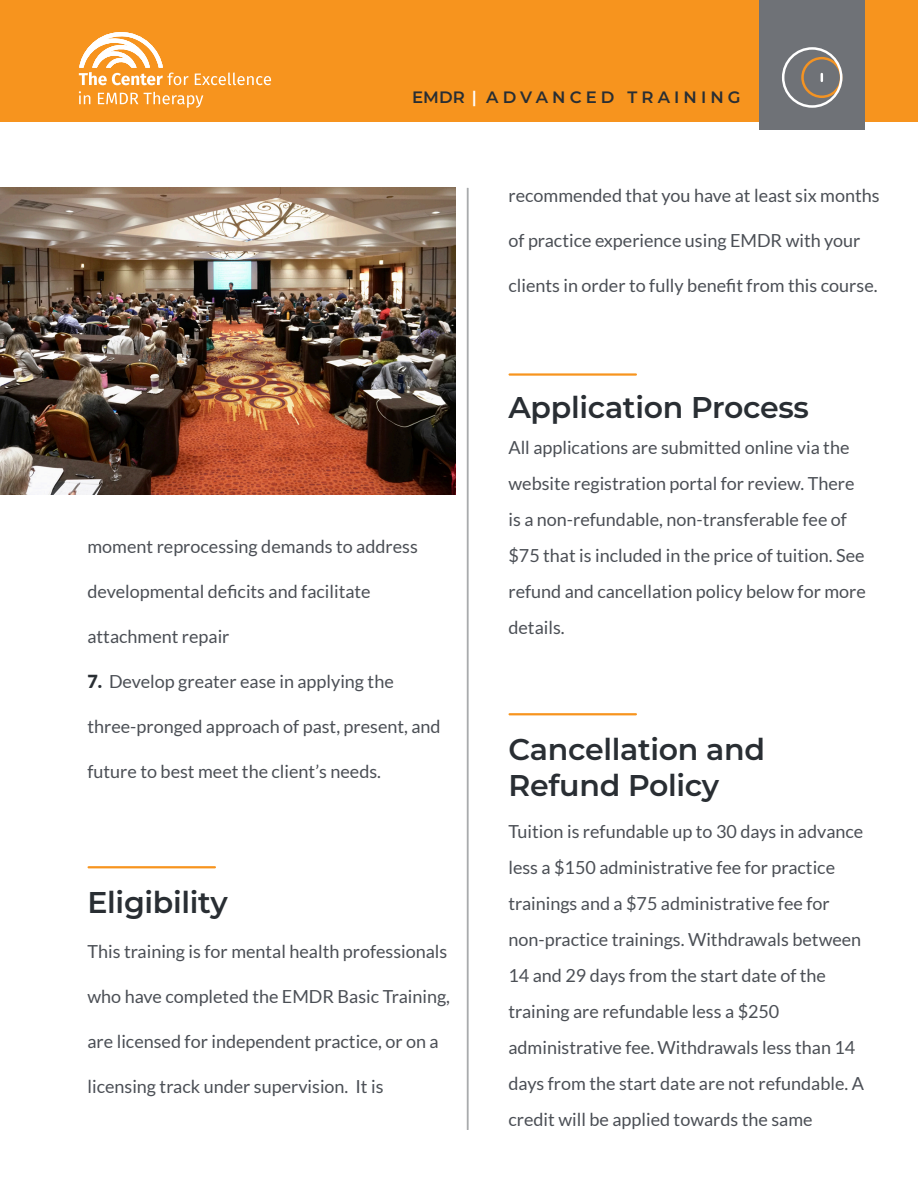
<style>
.page{position:relative;width:918px;height:1188px;background:#fff}
.page>*{position:absolute;margin:0;border:0;box-sizing:border-box;transform-origin:0 0}
.t1{font:600 30px/36px "Montserrat";letter-spacing:-.01em;color:#292e33}
.t2{font:18px/36px "Lato";color:#4b4f55}
.t3{font:600 16.5px "Montserrat";letter-spacing:.25em;color:#292e33}
.s1{color:#fff}
.s2{font-weight:900;color:#292e33}
</style>
<div class="page">
<img style="left:0;top:188px;width:456px;height:307px">
<hr style="left:89px;top:866px;width:126px;height:2px;background:#f7941e">
<hr style="left:510px;top:373px;width:126px;height:3px;background:#f7941e">
<hr style="left:510px;top:713px;width:126px;height:2px;background:#f7941e">
<hr style="left:467px;top:188px;width:1px;height:942px;background:#a9abad">
<div style="left:0;top:0;width:918px;height:122px;background:#f7941e"></div>
<div style="left:759px;top:0;width:106px;height:130px;background:#6f7277"></div>
<svg style="left:79px;top:32px;width:110px;height:53px"></svg>
<svg style="left:195px;top:73px;width:76px;height:12px"></svg>
<svg style="left:79px;top:91px;width:11px;height:13px"></svg>
<svg style="left:98px;top:93px;width:40px;height:11px"></svg>
<svg style="left:144px;top:92px;width:59px;height:16px"></svg>
<div style="left:801px;top:57px;width:41px;height:41px;border:3px solid #f39323;border-radius:50%"></div>
<div style="left:782px;top:47px;width:61px;height:61px;border:3px solid #fff;border-radius:50%"></div>
<svg style="left:821px;top:74px;width:2px;height:7px"></svg>
<p class="t3" style="left:412px;top:86px;width:330px">EMDR <span class="s1">|</span> ADVANCED TRAINING</p>
<p class="t2" style="left:87px;top:529px;width:332px">moment reprocessing demands to address</p>
<p class="t2" style="left:87px;top:574px;width:285px">developmental deficits and facilitate</p>
<p class="t2" style="left:87px;top:619px;width:144px">attachment repair</p>
<p class="t2" style="left:87px;top:664px;width:308px"><span class="s2">7.</span> Develop greater ease in applying the</p>
<p class="t2" style="left:87px;top:709px;width:355px">three-pronged approach of past, present, and</p>
<p class="t2" style="left:87px;top:754px;width:295px">future to best meet the client’s needs.</p>
<p class="t1" style="left:87px;top:883px;width:142px">Eligibility</p>
<p class="t2" style="left:87px;top:934px;width:361px">This training is for mental health professionals</p>
<p class="t2" style="left:87px;top:979px;width:364px">who have completed the EMDR Basic Training,</p>
<p class="t2" style="left:87px;top:1024px;width:353px">are licensed for independent practice, or on a</p>
<p class="t2" style="left:87px;top:1069px;width:298px">licensing track under supervision. It is</p>
<p class="t2" style="left:508px;top:178px;width:373px">recommended that you have at least six months</p>
<p class="t2" style="left:508px;top:223px;width:354px">of practice experience using EMDR with your</p>
<p class="t2" style="left:508px;top:268px;width:371px">clients in order to fully benefit from this course.</p>
<p class="t1" style="left:508px;top:388px;width:302px">Application Process</p>
<p class="t2" style="left:508px;top:430px;width:342px">All applications are submitted online via the</p>
<p class="t2" style="left:508px;top:466px;width:348px">website registration portal for review. There</p>
<p class="t2" style="left:508px;top:502px;width:340px">is a non-refundable, non-transferable fee of</p>
<p class="t2" style="left:508px;top:538px;width:358px">$75 that is included in the price of tuition. See</p>
<p class="t2" style="left:508px;top:574px;width:359px">refund and cancellation policy below for more</p>
<p class="t2" style="left:508px;top:610px;width:58px">details.</p>
<p class="t1" style="left:508px;top:730px;width:258px">Cancellation and<br>Refund Policy</p>
<p class="t2" style="left:508px;top:814px;width:357px">Tuition is refundable up to 30 days in advance less a $150 administrative fee for practice trainings and a $75 administrative fee for non-practice trainings. Withdrawals between 14 and 29 days from the start date of the training are refundable less a $250 administrative fee. Withdrawals less than 14 days from the start date are not refundable. A credit will be applied towards the same</p>
</div>
